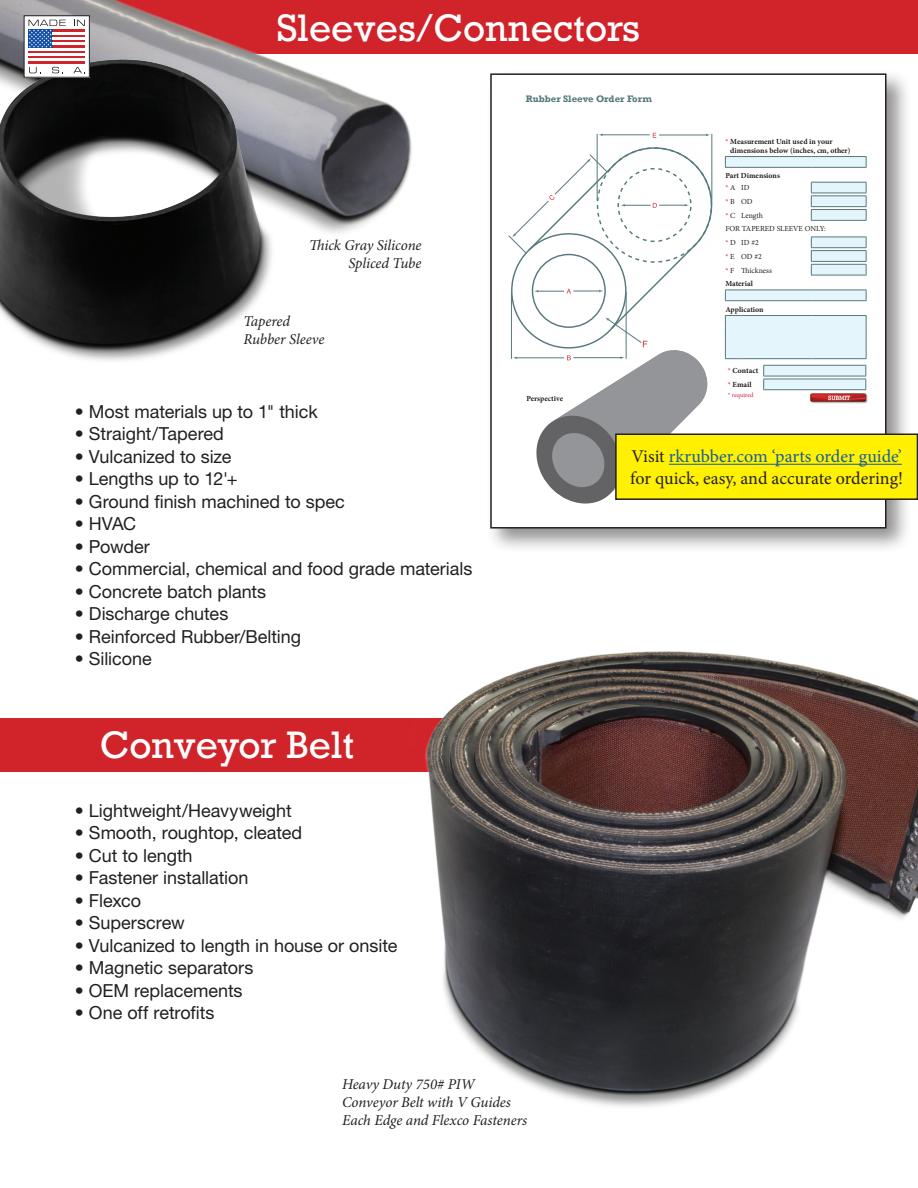
<style>
.page{position:relative;width:918px;height:1188px;background:#fff}
.page>*{position:absolute;margin:0;border:0;box-sizing:border-box;transform-origin:0 0}
.t1{font:36px "Rockwell";color:#fff}
.Body{font:18px "Helvetica Neue LT Std";letter-spacing:-.005em;color:#231f20}
.t2{font:18px/21.6px "Minion Pro";color:#231f20}
.italic_labels{font:italic 15px/18px "Minion Pro";letter-spacing:-.005em;color:#231f20}
.descriptions{font:italic 15px/18px "Minion Pro";letter-spacing:-.005em;color:#231f20;text-align:right}
.t3{font:700 9.6px "Rockwell";color:#56797d}
.t4{font:700 7.8px/9.3px "Minion Pro";color:#231f20}
.t5{font:7.8px/13.6px "Minion Pro";color:#231f20}
.t6{font:6.45px "Minion Pro";color:#d02736}
.s1{font-weight:400;color:#d02736}
.s2{font-weight:400}
.s3{color:#d02736}
.s4{font-weight:700}
.s5{color:#175d9e}
</style>
<div class="page">
<div style="left:0;top:0;width:918px;height:54px;background:#d1232a"></div>
<div style="left:0;top:718px;width:918px;height:54px;background:#d1232a"></div>
<img style="left:0;top:0;width:412px;height:226px">
<div style="left:485px;top:69px;width:427px;height:485px;background:#231f20;opacity:.5"></div>
<div style="left:491px;top:74px;width:395px;height:454px;background:#fff"></div>
<div style="left:725px;top:315px;width:142px;height:44px;background:#e5f5fc"></div>
<svg style="left:725px;top:156px;width:142px;height:145px"></svg>
<hr style="left:811px;top:275px;width:55px;height:1px;background:#56797d">
<svg style="left:763px;top:365px;width:103px;height:24px;background:#d0e2e7"></svg>
<hr style="left:763px;top:389px;width:103px;height:1px;background:#56797d">
<img style="left:803px;top:381px;width:65px;height:23px">
<img style="left:596px;top:132px;width:150px;height:149px">
<svg style="left:508px;top:147px;width:205px;height:357px"></svg>
<div style="left:490px;top:73px;width:396px;height:456px;border:2px solid #231f20"></div>
<img style="left:0;top:15px;width:361px;height:346px">
<div style="left:616px;top:434px;width:301px;height:65px;background:#fff101"></div>
<div style="left:615px;top:434px;width:303px;height:66px;border:2px solid #231f20"></div>
<hr style="left:669px;top:464px;width:233px;height:1px;background:#175d9e">
<div style="left:24px;top:16px;width:65px;height:61px;background:#fff"></div>
<div style="left:28px;top:29px;width:57px;height:35px;background:linear-gradient(to right,#d1232a,#d1232a)"></div>
<div style="left:28px;top:29px;width:24px;height:19px;background:#0d4da1"></div>
<hr style="left:52px;top:32px;width:33px;height:2px;background:#fff">
<hr style="left:52px;top:37px;width:33px;height:3px;background:#fff">
<hr style="left:52px;top:42px;width:33px;height:3px;background:#fff">
<hr style="left:28px;top:48px;width:57px;height:2px;background:#fff">
<hr style="left:28px;top:53px;width:57px;height:3px;background:#fff">
<hr style="left:28px;top:59px;width:57px;height:2px;background:#fff">
<svg style="left:29px;top:20px;width:37px;height:28px"></svg>
<svg style="left:74px;top:20px;width:11px;height:6px"></svg>
<svg style="left:29px;top:67px;width:12px;height:6px"></svg>
<svg style="left:52px;top:67px;width:11px;height:6px"></svg>
<svg style="left:73px;top:67px;width:12px;height:6px"></svg>
<div style="left:24px;top:15px;width:66px;height:63px;border:1px solid #231f20"></div>
<img style="left:425px;top:651px;width:493px;height:456px">
<p class="t1" style="left:277px;top:5px;width:365px">Sleeves/Connectors</p>
<p class="descriptions" style="left:309px;top:236px;width:114px">Thick Gray Silicone<br>Spliced Tube</p>
<p class="descriptions" style="left:243px;top:312px;width:83px;text-align:left">Tapered<br>Rubber Sleeve</p>
<p class="Body" style="left:75px;top:400px;width:244px">• Most materials up to 1" thick</p>
<p class="Body" style="left:75px;top:423px;width:150px">• Straight/Tapered</p>
<p class="Body" style="left:75px;top:445px;width:158px">• Vulcanized to size</p>
<p class="Body" style="left:75px;top:468px;width:164px">• Lengths up to 12'+</p>
<p class="Body" style="left:75px;top:490px;width:271px">• Ground finish machined to spec</p>
<p class="Body" style="left:75px;top:513px;width:63px">• HVAC</p>
<p class="Body" style="left:75px;top:535px;width:76px">• Powder</p>
<p class="Body" style="left:75px;top:558px;width:399px">• Commercial, chemical and food grade materials</p>
<p class="Body" style="left:75px;top:580px;width:193px">• Concrete batch plants</p>
<p class="Body" style="left:75px;top:603px;width:155px">• Discharge chutes</p>
<p class="Body" style="left:75px;top:625px;width:228px">• Reinforced Rubber/Belting</p>
<p class="Body" style="left:75px;top:648px;width:78px">• Silicone</p>
<p class="t1" style="left:100px;top:723px;width:256px">Conveyor Belt</p>
<p class="Body" style="left:75px;top:800px;width:218px">• Lightweight/Heavyweight</p>
<p class="Body" style="left:75px;top:822px;width:229px">• Smooth, roughtop, cleated</p>
<p class="Body" style="left:75px;top:845px;width:119px">• Cut to length</p>
<p class="Body" style="left:75px;top:867px;width:175px">• Fastener installation</p>
<p class="Body" style="left:75px;top:890px;width:68px">• Flexco</p>
<p class="Body" style="left:75px;top:912px;width:111px">• Superscrew</p>
<p class="Body" style="left:75px;top:935px;width:324px">• Vulcanized to length in house or onsite</p>
<p class="Body" style="left:75px;top:957px;width:180px">• Magnetic separators</p>
<p class="Body" style="left:75px;top:980px;width:169px">• OEM replacements</p>
<p class="Body" style="left:75px;top:1002px;width:141px">• One off retrofits</p>
<p class="t3" style="left:526px;top:93px;width:128px">Rubber Sleeve Order Form</p>
<p class="t4" style="left:526px;top:394px;width:38px">Perspective</p>
<p class="t4" style="left:730px;top:136px;width:122px;text-indent:-5px"><span class="s1">*</span> Measurement Unit used in your dimensions below (inches, cm, other)</p>
<p class="t4" style="left:725px;top:170px;width:56px;line-height:11.9px">Part Dimensions <span class="s1">*</span> <span class="s2">A ID</span></p>
<p class="t5" style="left:725px;top:195px;width:102px"><span class="s3">*</span> B OD<br><span class="s3">*</span> C Length<br>FOR TAPERED SLEEVE ONLY: <span class="s3">*</span> D ID #2<br><span class="s3">*</span> E OD #2<br><span class="s3">*</span> F Thickness<br><span class="s4">Material</span></p>
<p class="t4" style="left:725px;top:305px;width:40px">Application</p>
<p class="t4" style="left:728px;top:364px;width:32px;line-height:13.6px"><span class="s1">*</span> Contact <span class="s1">*</span> Email</p>
<p class="t6" style="left:728px;top:391px;width:28px">* required</p>
<p class="t2" style="left:630px;top:446px;width:274px">Visit <span class="s5">rkrubber.com ‘parts order guide’ </span>for quick, easy, and accurate ordering!</p>
<p class="italic_labels" style="left:342px;top:1075px;width:187px">Heavy Duty 750# PIW<br>Conveyor Belt with V Guides<br>Each Edge and Flexco Fasteners</p>
</div>
